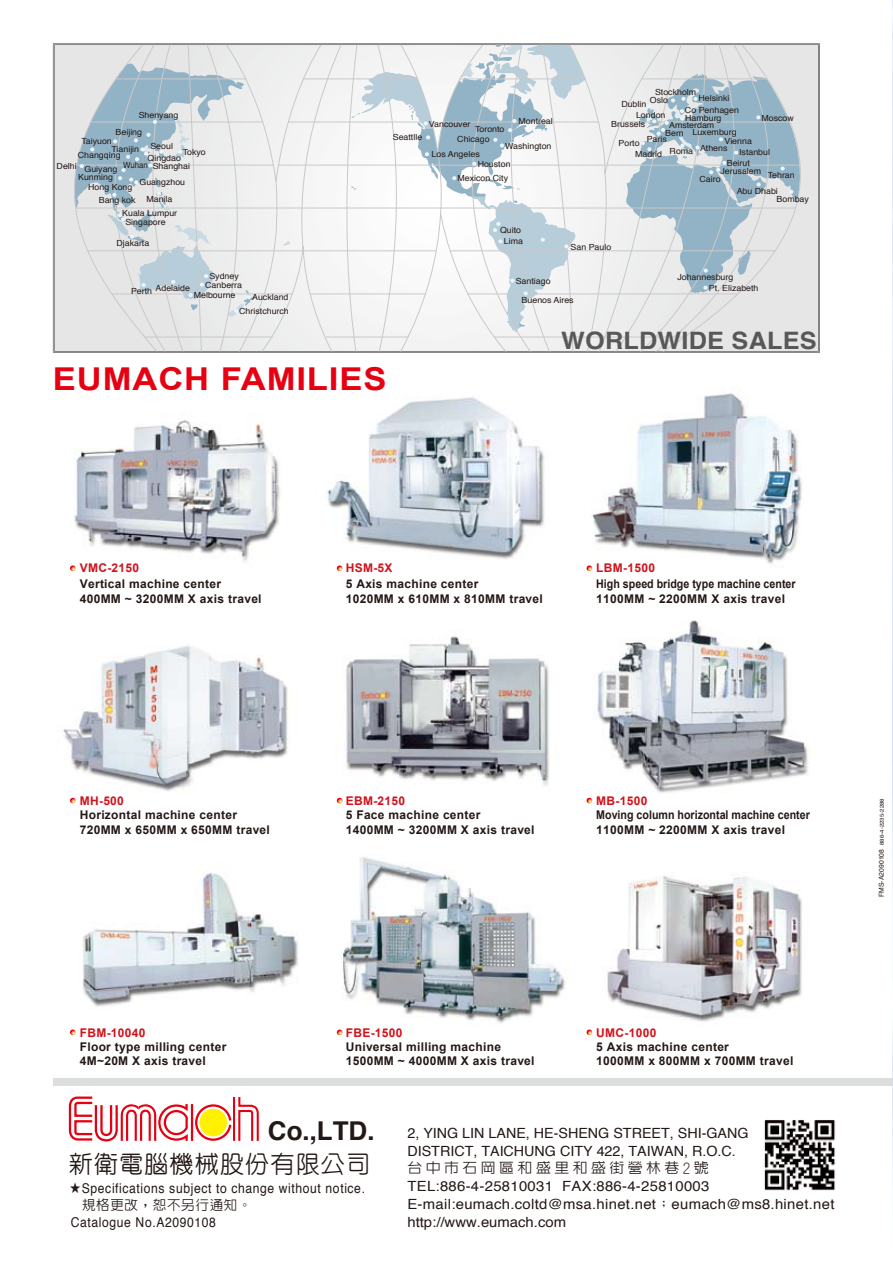
<style>
.page{position:relative;width:893px;height:1263px;background:#fff}
.page>*{position:absolute;margin:0;border:0;box-sizing:border-box;transform-origin:0 0}
.t1{font:700 31.5px "Arial";letter-spacing:.025em;color:#e60012;scale:1.1 1}
.t2{font:700 25.95px "Helvetica";color:#231815}
.t3{font:700 24px "Helvetica";letter-spacing:.01em;color:#595757;scale:1.05 1}
.t4{font:500 24px "Yen Round";letter-spacing:.05em;color:#231815}
.t5{font:14.1px/17.9px "Helvetica";letter-spacing:.02em;color:#231815}
.t6{font:14.1px "Helvetica";color:#231815;scale:1.06 1}
.t7{font:13.5px/16.5px "Helvetica";letter-spacing:.05em;color:#231815;scale:.9 1}
.t8{font:700 12px/14.2px "Arial";letter-spacing:.025em;color:#231815}
.t9{font:700 12px/14.2px "Arial";color:#231815;scale:.89 1}
.t10{font:700 12px "Arial";letter-spacing:.025em;color:#d0121b}
.t11{font:8.4px/10.6px "Helvetica";color:#231815;text-align:center;scale:1.05 1}
.t12{font:8.4px "Helvetica";color:#231815;scale:.95 1}
.t13{font:5.4px "Helvetica";letter-spacing:.01em;color:#231815;scale:1.11 1}
.s1{font-size:6.75px}
.s2{font-family:"Yen Round";font-weight:500}
.s3{font-family:"New Gothic";font-weight:500}
</style>
<div class="page">
<img style="left:764px;top:1120px;width:72px;height:71px">
<img style="left:892px;top:0;width:1px;height:1263px">
<img style="left:63px;top:393px;width:746px;height:643px">
<svg style="left:337px;top:565px;width:5px;height:6px"></svg>
<svg style="left:586px;top:565px;width:6px;height:6px"></svg>
<svg style="left:70px;top:565px;width:6px;height:6px"></svg>
<svg style="left:337px;top:1029px;width:5px;height:6px"></svg>
<svg style="left:586px;top:1029px;width:6px;height:6px"></svg>
<svg style="left:70px;top:1029px;width:6px;height:6px"></svg>
<svg style="left:337px;top:798px;width:5px;height:5px"></svg>
<svg style="left:586px;top:798px;width:6px;height:5px"></svg>
<svg style="left:70px;top:798px;width:6px;height:5px"></svg>
<div style="left:801px;top:46px;width:17px;height:304px;background:#e6e6e7"></div>
<svg style="left:55px;top:46px;width:746px;height:304px"></svg>
<div style="left:54px;top:1078px;width:839px;height:8px;background:#dcdddd"></div>
<svg style="left:68px;top:1096px;width:191px;height:46px"></svg>
<hr style="left:892px;top:1219px;width:1px;height:44px;background:#0055a2">
<p class="t11" style="left:139px;top:110px;width:39px">Shenyang</p>
<p class="t11" style="left:150px;top:141px;width:23px">Seoul</p>
<p class="t11" style="left:112px;top:124px;width:31px;line-height:16.5px">Beijing<br>Tianijin</p>
<p class="t11" style="left:81px;top:136px;width:30px">Taiyuon</p>
<p class="t11" style="left:183px;top:147px;width:23px">Tokyo</p>
<p class="t11" style="left:78px;top:150px;width:42px">Changqing</p>
<p class="t11" style="left:148px;top:153px;width:33px">Qingdao</p>
<p class="t11" style="left:139px;top:177px;width:45px">Guangzhou</p>
<p class="t12" style="left:123px;top:159px;width:72px">Wuhan Shanghai</p>
<p class="t11" style="left:57px;top:161px;width:21px">Delhi</p>
<p class="t11" style="left:85px;top:163px;width:33px">Guiyang</p>
<p class="t11" style="left:78px;top:172px;width:35px">Kunming</p>
<p class="t11" style="left:88px;top:182px;width:44px">Hong Kong</p>
<p class="t11" style="left:99px;top:195px;width:37px">Bang kok</p>
<p class="t11" style="left:146px;top:193px;width:26px">Manila</p>
<p class="t11" style="left:518px;top:116px;width:34px">Montreal</p>
<p class="t11" style="left:429px;top:118px;width:41px">Vancouver</p>
<p class="t11" style="left:475px;top:124px;width:30px">Toronto</p>
<p class="t11" style="left:393px;top:132px;width:30px">Seattlle</p>
<p class="t11" style="left:457px;top:134px;width:32px">Chicago</p>
<p class="t11" style="left:505px;top:141px;width:46px">Washington</p>
<p class="t11" style="left:432px;top:149px;width:47px">Los Angeles</p>
<p class="t11" style="left:478px;top:159px;width:33px">Houston</p>
<p class="t11" style="left:458px;top:173px;width:50px">Mexicon City</p>
<p class="t11" style="left:655px;top:87px;width:41px">Stockholm</p>
<p class="t11" style="left:692px;top:127px;width:44px">Luxemburg</p>
<p class="t11" style="left:650px;top:95px;width:19px">Oslo</p>
<p class="t11" style="left:699px;top:93px;width:31px">Helsinki</p>
<p class="t11" style="left:636px;top:110px;width:30px">London</p>
<p class="t11" style="left:621px;top:99px;width:25px">Dublin</p>
<p class="t11" style="left:611px;top:119px;width:34px">Brussels</p>
<p class="t11" style="left:685px;top:105px;width:53px">Co Penhagen</p>
<p class="t11" style="left:685px;top:113px;width:36px">Hamburg</p>
<p class="t11" style="left:761px;top:113px;width:32px">Moscow</p>
<p class="t11" style="left:739px;top:136px;width:31px;line-height:11.2px;text-align:left;text-indent:-15px">Vienna<br>Istanbul</p>
<p class="t11" style="left:720px;top:166px;width:40px">Jerusalem</p>
<p class="t11" style="left:669px;top:120px;width:45px">Amsterdam</p>
<p class="t11" style="left:665px;top:128px;width:19px">Bern</p>
<p class="t11" style="left:647px;top:134px;width:21px">Paris</p>
<p class="t11" style="left:618px;top:138px;width:22px">Porto</p>
<p class="t11" style="left:700px;top:143px;width:28px">Athens</p>
<p class="t11" style="left:635px;top:149px;width:57px">Madrid Roma</p>
<p class="t11" style="left:727px;top:158px;width:23px">Beirut</p>
<p class="t11" style="left:768px;top:170px;width:27px">Tehran</p>
<p class="t11" style="left:699px;top:174px;width:22px">Cairo</p>
<p class="t11" style="left:777px;top:187px;width:32px;line-height:7.8px;text-align:left;text-indent:-40px">Abu Dhabi<br>Bombay</p>
<p class="t11" style="left:122px;top:208px;width:54px">Kuala Lumpur</p>
<p class="t11" style="left:125px;top:217px;width:40px">Singapore</p>
<p class="t11" style="left:116px;top:238px;width:33px">Djakarta</p>
<p class="t11" style="left:500px;top:225px;width:23px">Quito<br>Lima</p>
<p class="t11" style="left:570px;top:242px;width:40px">San Paulo</p>
<p class="t11" style="left:209px;top:271px;width:30px">Sydney</p>
<p class="t11" style="left:205px;top:280px;width:37px">Canberra</p>
<p class="t11" style="left:156px;top:283px;width:34px">Adelaide</p>
<p class="t11" style="left:131px;top:286px;width:22px">Perth</p>
<p class="t11" style="left:194px;top:290px;width:41px">Melbourne</p>
<p class="t11" style="left:252px;top:292px;width:36px">Auckland</p>
<p class="t11" style="left:516px;top:276px;width:35px">Santiago</p>
<p class="t11" style="left:522px;top:295px;width:51px">Buenos Aires</p>
<p class="t11" style="left:677px;top:272px;width:55px">Johannesburg</p>
<p class="t11" style="left:709px;top:283px;width:49px">Pt. Elizabeth</p>
<p class="t11" style="left:239px;top:306px;width:49px">Christchurch</p>
<p class="t3" style="left:561px;top:321px;width:245px">WORLDWIDE SALES</p>
<p class="t1" style="left:53px;top:359px;width:305px">EUMACH FAMILIES</p>
<p class="t10" style="left:80px;top:560px;width:61px">VMC-2150</p>
<p class="t8" style="left:80px;top:577px;width:183px">Vertical machine center<br>400MM ~ 3200MM X axis travel</p>
<p class="t10" style="left:346px;top:560px;width:48px">HSM-5X</p>
<p class="t8" style="left:346px;top:577px;width:199px">5 Axis machine center<br>1020MM x 610MM x 810MM travel</p>
<p class="t10" style="left:596px;top:560px;width:60px">LBM-1500</p>
<p class="t9" style="left:596px;top:577px;width:226px">High speed bridge type machine center<br>1100MM ~ 2200MM X axis travel</p>
<p class="t10" style="left:80px;top:792px;width:46px">MH-500</p>
<p class="t8" style="left:80px;top:808px;width:192px">Horizontal machine center<br>720MM x 650MM x 650MM travel</p>
<p class="t10" style="left:346px;top:792px;width:61px">EBM-2150</p>
<p class="t8" style="left:346px;top:808px;width:190px">5 Face machine center<br>1400MM ~ 3200MM X axis travel</p>
<p class="t10" style="left:596px;top:793px;width:53px">MB-1500</p>
<p class="t9" style="left:596px;top:808px;width:242px">Moving column horizontal machine center<br>1100MM ~ 2200MM X axis travel</p>
<p class="t13" style="left:878px;top:897px;width:91px;rotate:-90deg"><span class="s1">FMS-A2090108</span> 886-4-2235-2288</p>
<p class="t10" style="left:80px;top:1024px;width:67px">FBM-10040</p>
<p class="t8" style="left:80px;top:1040px;width:148px">Floor type milling center<br>4M~20M X axis travel</p>
<p class="t10" style="left:346px;top:1024px;width:58px">FBE-1500</p>
<p class="t8" style="left:346px;top:1040px;width:190px">Universal milling machine<br>1500MM ~ 4000MM X axis travel</p>
<p class="t10" style="left:596px;top:1024px;width:62px">UMC-1000</p>
<p class="t8" style="left:596px;top:1040px;width:199px">5 Axis machine center<br>1000MM x 800MM x 700MM travel</p>
<p class="t2" style="left:268px;top:1110px;width:108px">Co.,LTD.</p>
<p class="t7" style="left:82px;top:1180px;width:316px;text-indent:-13px"><span class="s2">★</span>Specifications subject to change without notice.<span class="s3">規格更改，恕不另行通知。</span></p>
<p class="t4" style="left:69px;top:1151px;width:303px">新衛電腦機械股份有限公司</p>
<p class="t5" style="left:407px;top:1124px;width:429px">2, YING LIN LANE, HE-SHENG STREET, SHI-GANG<br>DISTRICT, TAICHUNG CITY 422, TAIWAN, R.O.C.<br><span class="s3">台中市石岡區和盛里和盛街營林巷2號</span>TEL:886-4-25810031 FAX:886-4-25810003<br>E-mail:eumach.coltd@msa.hinet.net<span class="s3">；</span>eumach@ms8.hinet.net</p>
<p class="t7" style="left:71px;top:1215px;width:163px">Catalogue No.A2090108</p>
<p class="t6" style="left:407px;top:1211px;width:151px">http://www.eumach.com</p>
</div>
